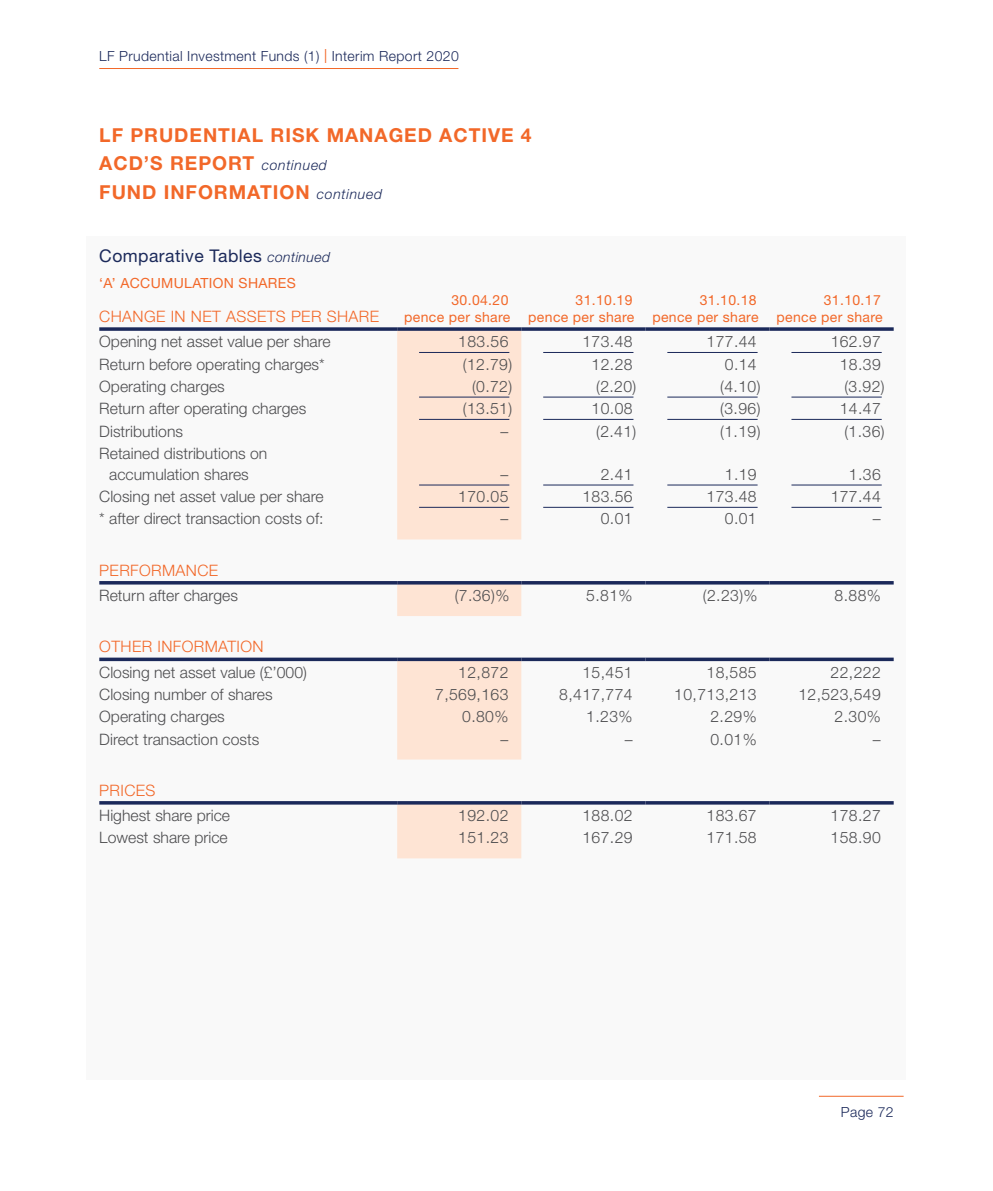
<style>
.page{position:relative;width:993px;height:1191px;background:#fff}
.page>*{position:absolute;margin:0;border:0;box-sizing:border-box;transform-origin:0 0}
.t1{font:700 19.25px/28px "Helvetica Neue";letter-spacing:.05em;color:#f26829}
.t2{font:17.5px "Helvetica Neue";letter-spacing:.025em;color:#1b295a}
.t3{font:300 15.75px/21px "Helvetica Neue";color:#4d4d4f;text-align:center}
.t4{font:300 15.75px "Helvetica Neue";letter-spacing:.025em;color:#f26829}
.t5{font:14px/16.8px "Helvetica Neue";letter-spacing:.025em;color:#f26829;text-align:right}
.t6{font:300 14px "Helvetica Neue";letter-spacing:.025em;color:#1b295a}
.s1{font-weight:400;color:#f26829}
.s2{font-weight:300;font-style:italic;font-size:14px;color:#1b295a}
.s3{font-weight:300;font-style:italic;font-size:14px}
</style>
<div class="page">
<div style="left:87px;top:236px;width:818px;height:843px;background:#f9f9f9"></div>
<hr style="left:99px;top:68px;width:359px;height:1px;background:#f26829">
<hr style="left:818px;top:1095px;width:85px;height:1px;background:#f26829">
<div style="left:397px;top:331px;width:124px;height:208px;background:#fee4d4"></div>
<svg style="left:99px;top:327px;width:298px;height:4px"></svg>
<svg style="left:397px;top:327px;width:124px;height:4px"></svg>
<svg style="left:521px;top:327px;width:124px;height:4px"></svg>
<svg style="left:645px;top:327px;width:124px;height:4px"></svg>
<svg style="left:769px;top:327px;width:124px;height:4px"></svg>
<hr style="left:419px;top:352px;width:90px;height:1px;background:#1b295a">
<hr style="left:543px;top:352px;width:90px;height:1px;background:#1b295a">
<hr style="left:667px;top:352px;width:90px;height:1px;background:#1b295a">
<hr style="left:791px;top:352px;width:90px;height:1px;background:#1b295a">
<hr style="left:419px;top:397px;width:90px;height:1px;background:#1b295a">
<hr style="left:543px;top:397px;width:90px;height:1px;background:#1b295a">
<hr style="left:667px;top:397px;width:90px;height:1px;background:#1b295a">
<hr style="left:791px;top:397px;width:90px;height:1px;background:#1b295a">
<hr style="left:419px;top:419px;width:90px;height:1px;background:#1b295a">
<hr style="left:543px;top:419px;width:90px;height:1px;background:#1b295a">
<hr style="left:667px;top:419px;width:90px;height:1px;background:#1b295a">
<hr style="left:791px;top:419px;width:90px;height:1px;background:#1b295a">
<hr style="left:419px;top:485px;width:90px;height:1px;background:#1b295a">
<hr style="left:543px;top:485px;width:90px;height:1px;background:#1b295a">
<hr style="left:667px;top:485px;width:90px;height:1px;background:#1b295a">
<hr style="left:791px;top:485px;width:90px;height:1px;background:#1b295a">
<hr style="left:419px;top:507px;width:90px;height:1px;background:#1b295a">
<hr style="left:543px;top:507px;width:90px;height:1px;background:#1b295a">
<hr style="left:667px;top:507px;width:90px;height:1px;background:#1b295a">
<hr style="left:791px;top:507px;width:90px;height:1px;background:#1b295a">
<div style="left:397px;top:584px;width:124px;height:32px;background:#fee4d4"></div>
<hr style="left:99px;top:581px;width:298px;height:3px;background:#1b295a">
<hr style="left:397px;top:581px;width:124px;height:3px;background:#1b295a">
<hr style="left:521px;top:581px;width:124px;height:3px;background:#1b295a">
<hr style="left:645px;top:581px;width:124px;height:3px;background:#1b295a">
<hr style="left:769px;top:581px;width:124px;height:3px;background:#1b295a">
<div style="left:397px;top:661px;width:124px;height:98px;background:#fee4d4"></div>
<svg style="left:99px;top:657px;width:298px;height:4px"></svg>
<svg style="left:397px;top:657px;width:124px;height:4px"></svg>
<svg style="left:521px;top:657px;width:124px;height:4px"></svg>
<svg style="left:645px;top:657px;width:124px;height:4px"></svg>
<svg style="left:769px;top:657px;width:124px;height:4px"></svg>
<div style="left:397px;top:804px;width:124px;height:54px;background:#fee4d4"></div>
<hr style="left:99px;top:801px;width:298px;height:3px;background:#1b295a">
<hr style="left:397px;top:801px;width:124px;height:3px;background:#1b295a">
<hr style="left:521px;top:801px;width:124px;height:3px;background:#1b295a">
<hr style="left:645px;top:801px;width:124px;height:3px;background:#1b295a">
<hr style="left:769px;top:801px;width:124px;height:3px;background:#1b295a">
<p class="t6" style="left:99px;top:47px;width:361px">LF Prudential Investment Funds (1) <span class="s1">|</span> Interim Report 2020</p>
<p class="t1" style="left:99px;top:121px;width:433px">LF PRUDENTIAL RISK MANAGED ACTIVE 4<br>ACD’S REPORT <span class="s2">continued<br></span>FUND INFORMATION <span class="s2">continued</span></p>
<p class="t2" style="left:99px;top:245px;width:232px">Comparative Tables <span class="s3">continued</span></p>
<p class="t5" style="left:99px;top:275px;width:198px">‘A’ ACCUMULATION SHARES</p>
<p class="t4" style="left:99px;top:307px;width:281px">CHANGE IN NET ASSETS PER SHARE</p>
<p class="t5" style="left:404px;top:292px;width:108px">30.04.20<br>pence per share</p>
<p class="t5" style="left:528px;top:292px;width:108px">31.10.19<br>pence per share</p>
<p class="t5" style="left:652px;top:292px;width:108px">31.10.18<br>pence per share</p>
<p class="t5" style="left:776px;top:292px;width:108px">31.10.17<br>pence per share</p>
<p class="t3" style="left:99px;top:331px;width:233px">Opening net asset value per share</p>
<p class="t3" style="left:458px;top:331px;width:52px">183.56</p>
<p class="t3" style="left:582px;top:331px;width:52px">173.48</p>
<p class="t3" style="left:706px;top:331px;width:52px">177.44</p>
<p class="t3" style="left:830px;top:331px;width:52px">162.97</p>
<p class="t3" style="left:99px;top:353px;width:227px">Return before operating charges*</p>
<p class="t3" style="left:462px;top:353px;width:51px">(12.79)</p>
<p class="t3" style="left:591px;top:353px;width:42px">12.28</p>
<p class="t3" style="left:724px;top:353px;width:33px">0.14</p>
<p class="t3" style="left:839px;top:353px;width:42px">18.39</p>
<p class="t3" style="left:99px;top:375px;width:127px">Operating charges</p>
<p class="t3" style="left:472px;top:375px;width:42px">(0.72)</p>
<p class="t3" style="left:596px;top:375px;width:42px">(2.20)</p>
<p class="t3" style="left:720px;top:375px;width:42px">(4.10)</p>
<p class="t3" style="left:844px;top:375px;width:42px">(3.92)</p>
<p class="t3" style="left:99px;top:398px;width:208px">Return after operating charges</p>
<p class="t3" style="left:462px;top:398px;width:51px">(13.51)</p>
<p class="t3" style="left:591px;top:398px;width:42px">10.08</p>
<p class="t3" style="left:720px;top:398px;width:42px">(3.96)</p>
<p class="t3" style="left:839px;top:398px;width:42px">14.47</p>
<p class="t3" style="left:99px;top:420px;width:85px">Distributions</p>
<p class="t3" style="left:500px;top:420px;width:9px">–</p>
<p class="t3" style="left:596px;top:420px;width:42px">(2.41)</p>
<p class="t3" style="left:720px;top:420px;width:42px">(1.19)</p>
<p class="t3" style="left:844px;top:420px;width:42px">(1.36)</p>
<p class="t3" style="left:99px;top:442px;width:170px">Retained distributions on accumulation shares</p>
<p class="t3" style="left:500px;top:463px;width:9px">–</p>
<p class="t3" style="left:600px;top:463px;width:33px">2.41</p>
<p class="t3" style="left:724px;top:463px;width:33px">1.19</p>
<p class="t3" style="left:848px;top:463px;width:33px">1.36</p>
<p class="t3" style="left:99px;top:486px;width:226px">Closing net asset value per share</p>
<p class="t3" style="left:458px;top:486px;width:52px">170.05</p>
<p class="t3" style="left:582px;top:486px;width:52px">183.56</p>
<p class="t3" style="left:706px;top:486px;width:52px">173.48</p>
<p class="t3" style="left:830px;top:486px;width:52px">177.44</p>
<p class="t3" style="left:99px;top:508px;width:226px">* after direct transaction costs of:</p>
<p class="t3" style="left:500px;top:508px;width:9px">–</p>
<p class="t3" style="left:600px;top:508px;width:33px">0.01</p>
<p class="t3" style="left:724px;top:508px;width:33px">0.01</p>
<p class="t3" style="left:872px;top:508px;width:9px">–</p>
<p class="t4" style="left:99px;top:560px;width:120px">PERFORMANCE</p>
<p class="t3" style="left:99px;top:584px;width:140px">Return after charges</p>
<p class="t3" style="left:454px;top:584px;width:56px">(7.36)%</p>
<p class="t3" style="left:586px;top:584px;width:48px">5.81%</p>
<p class="t3" style="left:702px;top:584px;width:56px">(2.23)%</p>
<p class="t3" style="left:834px;top:584px;width:48px">8.88%</p>
<p class="t4" style="left:99px;top:637px;width:166px">OTHER INFORMATION</p>
<p class="t3" style="left:99px;top:661px;width:209px">Closing net asset value (£’000)</p>
<p class="t3" style="left:458px;top:661px;width:52px">12,872</p>
<p class="t3" style="left:582px;top:661px;width:52px">15,451</p>
<p class="t3" style="left:706px;top:661px;width:52px">18,585</p>
<p class="t3" style="left:830px;top:661px;width:52px">22,222</p>
<p class="t3" style="left:99px;top:683px;width:175px">Closing number of shares</p>
<p class="t3" style="left:435px;top:683px;width:75px">7,569,163</p>
<p class="t3" style="left:559px;top:683px;width:75px">8,417,774</p>
<p class="t3" style="left:674px;top:683px;width:84px">10,713,213</p>
<p class="t3" style="left:798px;top:683px;width:84px">12,523,549</p>
<p class="t3" style="left:99px;top:706px;width:127px">Operating charges</p>
<p class="t3" style="left:462px;top:706px;width:48px">0.80%</p>
<p class="t3" style="left:586px;top:706px;width:48px">1.23%</p>
<p class="t3" style="left:710px;top:706px;width:48px">2.29%</p>
<p class="t3" style="left:834px;top:706px;width:48px">2.30%</p>
<p class="t3" style="left:99px;top:728px;width:161px">Direct transaction costs</p>
<p class="t3" style="left:500px;top:728px;width:9px">–</p>
<p class="t3" style="left:624px;top:728px;width:9px">–</p>
<p class="t3" style="left:710px;top:728px;width:48px">0.01%</p>
<p class="t3" style="left:872px;top:728px;width:9px">–</p>
<p class="t4" style="left:99px;top:780px;width:58px">PRICES</p>
<p class="t3" style="left:99px;top:804px;width:132px">Highest share price</p>
<p class="t3" style="left:458px;top:804px;width:52px">192.02</p>
<p class="t3" style="left:582px;top:804px;width:52px">188.02</p>
<p class="t3" style="left:706px;top:804px;width:52px">183.67</p>
<p class="t3" style="left:830px;top:804px;width:52px">178.27</p>
<p class="t3" style="left:99px;top:827px;width:130px">Lowest share price</p>
<p class="t3" style="left:458px;top:827px;width:52px">151.23</p>
<p class="t3" style="left:582px;top:827px;width:52px">167.29</p>
<p class="t3" style="left:706px;top:827px;width:52px">171.58</p>
<p class="t3" style="left:830px;top:827px;width:52px">158.90</p>
<p class="t6" style="left:840px;top:1103px;width:54px">Page 72</p>
</div>
